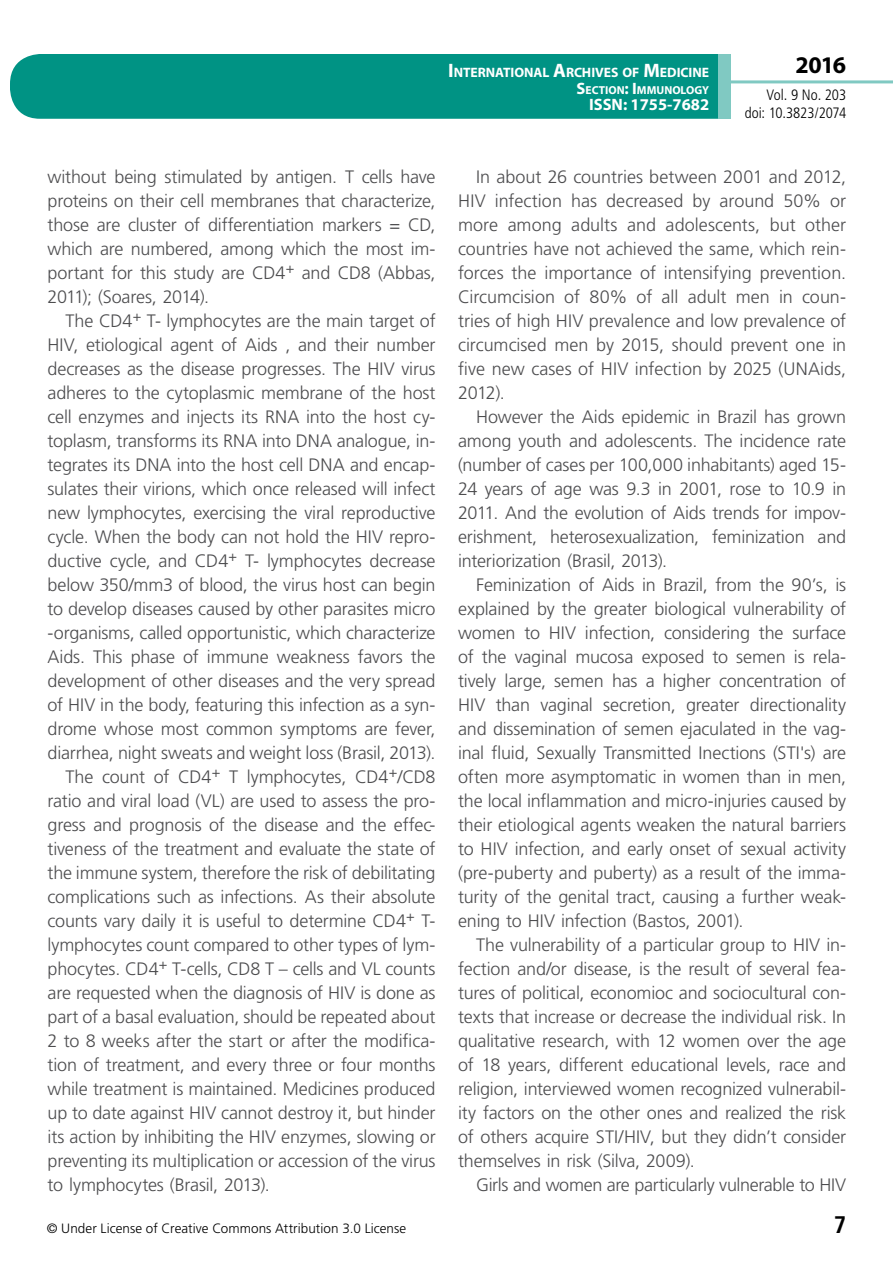
<style>
.page{position:relative;width:893px;height:1263px;background:#fff}
.page>*{position:absolute;margin:0;border:0;box-sizing:border-box;transform-origin:0 0}
.t1{font:700 24px "Myriad Pro";color:#000}
.t2{font:700 condensed 24px "Frutiger LT Std";color:#000}
.t3{font:300 18px/24px "Frutiger LT Std";letter-spacing:-.01em;color:#4d4d4f;text-align:justify}
.t4{font:700 16.5px "Myriad Pro";color:#fff}
.t5{font:300 condensed 15px/18px "Frutiger LT Std";letter-spacing:-.005em;color:#000;text-align:right}
.t6{font:700 13.65px "Myriad Pro";letter-spacing:-.005em;color:#fff}
.t7{font:300 13.5px "Frutiger LT Std";letter-spacing:.005em;color:#000}
.t8{font:700 11.55px "Myriad Pro";color:#fff}
.s1{font-size:19.5px}
.s2{font-size:16.5px}
</style>
<div class="page">
<div style="left:10px;top:54px;width:775px;height:65px;background:#009384;border-radius:30px"></div>
<div style="left:732px;top:0;width:161px;height:157px;background:#fff"></div>
<hr style="left:730px;top:80px;width:163px;height:3px;background:#80c9c2">
<div style="left:718px;top:54px;width:13px;height:65px;background:#80c9c2"></div>
<p class="t6" style="left:448px;top:64px;width:263px"><span class="s1">I</span>NTERNATIONAL <span class="s1">A</span>RCHIVES OF <span class="s1">M</span>EDICINE</p>
<p class="t8" style="left:577px;top:82px;width:134px"><span class="s2">S</span>ECTION<span class="s2">: I</span>MMUNOLOGY</p>
<p class="t4" style="left:589px;top:94px;width:122px">ISSN: 1755-7682</p>
<h1 class="t1" style="left:795px;top:49px;width:52px">2016</h1>
<p class="t5" style="left:745px;top:86px;width:103px">Vol. 9 No. 203 doi: 10.3823/2074</p>
<p class="t3" style="left:48px;top:165px;width:390px">without being stimulated by antigen. T cells have proteins on their cell membranes that characterize, those are cluster of differentiation markers = CD, which are numbered, among which the most im&shy;portant for this study are CD4<sup>+</sup> and CD8 (Abbas, 2011); (Soares, 2014).</p>
<p class="t3" style="left:66px;top:309px;width:372px">The CD4<sup>+</sup> T- lymphocytes are the main target of</p>
<p class="t3" style="left:48px;top:333px;width:390px">HIV, etiological agent of Aids , and their number</p>
<p class="t3" style="left:48px;top:357px;width:390px">decreases as the disease progresses. The HIV virus</p>
<p class="t3" style="left:48px;top:381px;width:390px">adheres to the cytoplasmic membrane of the host</p>
<p class="t3" style="left:48px;top:405px;width:390px">cell enzymes and injects its RNA into the host cy-</p>
<p class="t3" style="left:48px;top:429px;width:390px">toplasm, transforms its RNA into DNA analogue, in-</p>
<p class="t3" style="left:48px;top:453px;width:390px">tegrates its DNA into the host cell DNA and encap-</p>
<p class="t3" style="left:48px;top:477px;width:390px">sulates their virions, which once released will infect</p>
<p class="t3" style="left:48px;top:501px;width:390px">new lymphocytes, exercising the viral reproductive</p>
<p class="t3" style="left:48px;top:525px;width:390px">cycle. When the body can not hold the HIV repro-</p>
<p class="t3" style="left:48px;top:549px;width:390px">ductive cycle, and CD4<sup>+</sup> T- lymphocytes decrease</p>
<p class="t3" style="left:48px;top:573px;width:389px">below 350/mm3 of blood, the virus host can begin</p>
<p class="t3" style="left:48px;top:597px;width:390px">to develop diseases caused by other parasites micro</p>
<p class="t3" style="left:48px;top:621px;width:390px">-organisms, called opportunistic, which characterize</p>
<p class="t3" style="left:48px;top:645px;width:390px">Aids. This phase of immune weakness favors the</p>
<p class="t3" style="left:48px;top:669px;width:390px">development of other diseases and the very spread</p>
<p class="t3" style="left:48px;top:693px;width:390px">of HIV in the body, featuring this infection as a syn-</p>
<p class="t3" style="left:48px;top:717px;width:390px">drome whose most common symptoms are fever,</p>
<p class="t3" style="left:48px;top:741px;width:390px">diarrhea, night sweats and weight loss (Brasil, 2013).</p>
<p class="t3" style="left:66px;top:765px;width:372px">The count of CD4<sup>+</sup> T lymphocytes, CD4<sup>+</sup>/CD8</p>
<p class="t3" style="left:48px;top:789px;width:390px">ratio and viral load (VL) are used to assess the pro-</p>
<p class="t3" style="left:48px;top:813px;width:390px">gress and prognosis of the disease and the effec-</p>
<p class="t3" style="left:48px;top:837px;width:390px">tiveness of the treatment and evaluate the state of</p>
<p class="t3" style="left:48px;top:861px;width:390px">the immune system, therefore the risk of debilitating</p>
<p class="t3" style="left:48px;top:885px;width:390px">complications such as infections. As their absolute</p>
<p class="t3" style="left:48px;top:909px;width:390px">counts vary daily it is useful to determine CD4<sup>+</sup> T-</p>
<p class="t3" style="left:48px;top:933px;width:390px">lymphocytes count compared to other types of lym-</p>
<p class="t3" style="left:48px;top:957px;width:390px">phocytes. CD4<sup>+</sup> T-cells, CD8 T – cells and VL counts</p>
<p class="t3" style="left:48px;top:981px;width:390px">are requested when the diagnosis of HIV is done as</p>
<p class="t3" style="left:48px;top:1005px;width:389px">part of a basal evaluation, should be repeated about</p>
<p class="t3" style="left:48px;top:1029px;width:390px">2 to 8 weeks after the start or after the modifica-</p>
<p class="t3" style="left:48px;top:1053px;width:390px">tion of treatment, and every three or four months</p>
<p class="t3" style="left:48px;top:1077px;width:390px">while treatment is maintained. Medicines produced</p>
<p class="t3" style="left:48px;top:1101px;width:389px">up to date against HIV cannot destroy it, but hinder</p>
<p class="t3" style="left:48px;top:1125px;width:390px">its action by inhibiting the HIV enzymes, slowing or</p>
<p class="t3" style="left:48px;top:1149px;width:389px">preventing its multiplication or accession of the virus</p>
<p class="t3" style="left:48px;top:1173px;width:224px">to lymphocytes (Brasil, 2013).</p>
<p class="t3" style="left:458px;top:165px;width:390px;text-indent:18px">In about 26 countries between 2001 and 2012, HIV infection has decreased by around 50% or more among adults and adolescents, but other countries have not achieved the same, which rein&shy;forces the importance of intensifying prevention.<br>Circumcision of 80% of all adult men in coun&shy;tries of high HIV prevalence and low prevalence of circumcised men by 2015, should prevent one in five new cases of HIV infection by 2025 (UNAids, 2012).</p>
<p class="t3" style="left:458px;top:405px;width:390px;text-indent:18px">However the Aids epidemic in Brazil has grown among youth and adolescents. The incidence rate (number of cases per 100,000 inhabitants) aged 15- 24 years of age was 9.3 in 2001, rose to 10.9 in 2011. And the evolution of Aids trends for impov&shy;erishment, heterosexualization, feminization and interiorization (Brasil, 2013).</p>
<p class="t3" style="left:458px;top:573px;width:390px;text-indent:18px">Feminization of Aids in Brazil, from the 90’s, is explained by the greater biological vulnerability of women to HIV infection, considering the surface of the vaginal mucosa exposed to semen is rela&shy;tively large, semen has a higher concentration of HIV than vaginal secretion, greater directionality and dissemination of semen ejaculated in the vag&shy;inal fluid, Sexually Transmitted Inections (STI's) are often more asymptomatic in women than in men, the local inflammation and micro-injuries caused by their etiological agents weaken the natural barriers to HIV infection, and early onset of sexual activity (pre-puberty and puberty) as a result of the imma&shy;turity of the genital tract, causing a further weak&shy;ening to HIV infection (Bastos, 2001).</p>
<p class="t3" style="left:458px;top:933px;width:390px;text-indent:18px">The vulnerability of a particular group to HIV in&shy;fection and/or disease, is the result of several fea&shy;tures of political, economioc and sociocultural con&shy;texts that increase or decrease the individual risk. In qualitative research, with 12 women over the age of 18 years, different educational levels, race and religion, interviewed women recognized vulnerabil&shy;ity factors on the other ones and realized the risk of others acquire STI/HIV, but they didn’t consider themselves in risk (Silva, 2009).</p>
<p class="t3" style="left:476px;top:1173px;width:372px">Girls and women are particularly vulnerable to HIV</p>
<p class="t7" style="left:47px;top:1220px;width:361px">© Under License of Creative Commons Attribution 3.0 License</p>
<h1 class="t2" style="left:834px;top:1210px;width:14px">7</h1>
</div>
